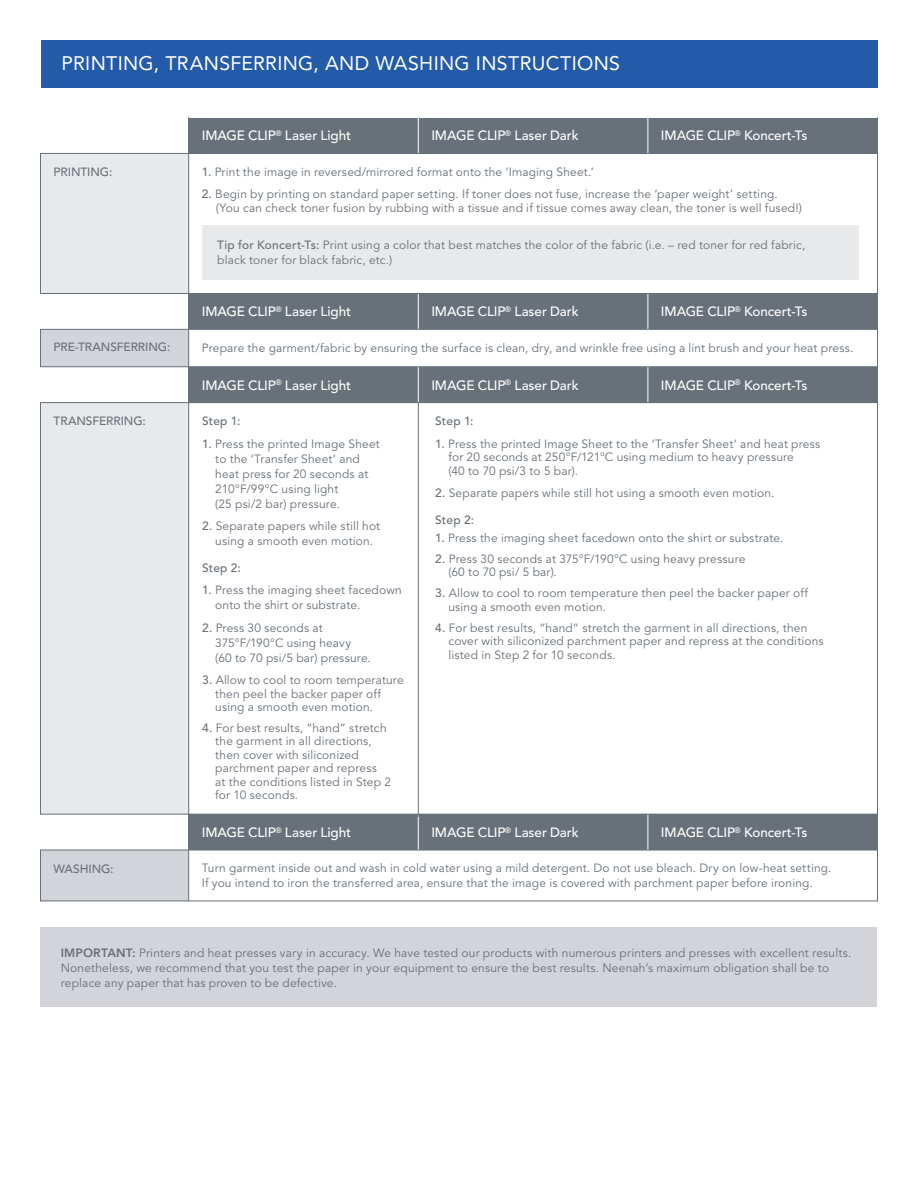
<style>
.page{position:relative;width:918px;height:1188px;background:#fff}
.page>*{position:absolute;margin:0;border:0;box-sizing:border-box;transform-origin:0 0}
.t1{font:19.5px "Avenir LT Std";letter-spacing:.015em;color:#fff}
.t2{font:500 13.5px "Avenir LT Std";letter-spacing:-.01em;color:#fff}
.t3{font:12px/13.5px "Avenir LT Std";letter-spacing:.015em;color:#687079}
.t4{font:500 12px "Avenir LT Std";letter-spacing:-.005em;color:#687079}
.s1{font-weight:500}
.s2{font-weight:800}
</style>
<div class="page">
<div style="left:40px;top:850px;width:149px;height:51px;background:#d2d4d9"></div>
<div style="left:40px;top:403px;width:149px;height:411px;background:#e8e9ea"></div>
<div style="left:41px;top:40px;width:837px;height:48px;background:#245ba8"></div>
<div style="left:40px;top:153px;width:149px;height:140px;background:#e8e9ea"></div>
<div style="left:40px;top:329px;width:149px;height:38px;background:#d2d4d9"></div>
<div style="left:202px;top:225px;width:657px;height:55px;background:#e8e9ea"></div>
<div style="left:189px;top:118px;width:229px;height:35px;background:#687079"></div>
<div style="left:418px;top:118px;width:230px;height:35px;background:#687079"></div>
<div style="left:648px;top:118px;width:230px;height:35px;background:#687079"></div>
<hr style="left:418px;top:118px;width:1px;height:35px;background:#fff">
<hr style="left:648px;top:118px;width:1px;height:35px;background:#fff">
<div style="left:189px;top:293px;width:229px;height:36px;background:#687079"></div>
<div style="left:418px;top:293px;width:230px;height:36px;background:#687079"></div>
<div style="left:648px;top:293px;width:230px;height:36px;background:#687079"></div>
<hr style="left:418px;top:293px;width:1px;height:36px;background:#fff">
<hr style="left:648px;top:293px;width:1px;height:36px;background:#fff">
<div style="left:189px;top:367px;width:229px;height:36px;background:#687079"></div>
<div style="left:418px;top:367px;width:230px;height:36px;background:#687079"></div>
<div style="left:648px;top:367px;width:230px;height:36px;background:#687079"></div>
<hr style="left:418px;top:367px;width:1px;height:36px;background:#fff">
<hr style="left:648px;top:367px;width:1px;height:36px;background:#fff">
<div style="left:189px;top:814px;width:229px;height:36px;background:#687079"></div>
<div style="left:418px;top:814px;width:230px;height:36px;background:#687079"></div>
<div style="left:648px;top:814px;width:230px;height:36px;background:#687079"></div>
<hr style="left:418px;top:814px;width:1px;height:36px;background:#fff">
<hr style="left:648px;top:814px;width:1px;height:36px;background:#fff">
<div style="left:41px;top:928px;width:836px;height:79px;background:#d2d4d9"></div>
<hr style="left:40px;top:402px;width:838px;height:1px;background:#687079">
<hr style="left:40px;top:814px;width:838px;height:1px;background:#687079">
<hr style="left:40px;top:850px;width:838px;height:1px;background:#687079">
<hr style="left:40px;top:901px;width:838px;height:1px;background:#687079">
<hr style="left:40px;top:403px;width:1px;height:411px;background:#687079">
<hr style="left:188px;top:118px;width:1px;height:783px;background:#687079">
<hr style="left:877px;top:118px;width:1px;height:783px;background:#687079">
<hr style="left:418px;top:403px;width:1px;height:413px;background:#687079">
<hr style="left:40px;top:329px;width:838px;height:1px;background:#687079">
<hr style="left:40px;top:153px;width:838px;height:1px;background:#687079">
<hr style="left:40px;top:366px;width:838px;height:1px;background:#687079">
<hr style="left:40px;top:293px;width:838px;height:1px;background:#687079">
<hr style="left:40px;top:153px;width:1px;height:140px;background:#687079">
<hr style="left:40px;top:329px;width:1px;height:38px;background:#687079">
<hr style="left:40px;top:850px;width:1px;height:51px;background:#687079">
<h1 class="t1" style="left:62px;top:52px;width:560px">PRINTING, TRANSFERRING, AND WASHING INSTRUCTIONS</h1>
<p class="t2" style="left:202px;top:128px;width:151px">IMAGE CLIP<sup>®</sup> Laser Light</p>
<p class="t2" style="left:431px;top:128px;width:149px">IMAGE CLIP<sup>®</sup> Laser Dark</p>
<p class="t2" style="left:661px;top:128px;width:148px">IMAGE CLIP<sup>®</sup> Koncert-Ts</p>
<p class="t4" style="left:54px;top:165px;width:60px">PRINTING:</p>
<p class="t3" style="left:202px;top:165px;width:394px"><span class="s1">1.</span> Print the image in reversed/mirrored format onto the ‘Imaging Sheet.’</p>
<p class="t3" style="left:216px;top:188px;width:588px;text-indent:-14px"><span class="s1">2.</span> Begin by printing on standard paper setting. If toner does not fuse, increase the ‘paper weight’ setting. (You can check toner fusion by rubbing with a tissue and if tissue comes away clean, the toner is well fused!)</p>
<p class="t3" style="left:217px;top:238px;width:590px;line-height:15px"><span class="s1">Tip for Koncert-Ts:</span> Print using a color that best matches the color of the fabric (i.e. – red toner for red fabric, black toner for black fabric, etc.)</p>
<p class="t2" style="left:202px;top:304px;width:151px">IMAGE CLIP<sup>®</sup> Laser Light</p>
<p class="t2" style="left:431px;top:304px;width:149px">IMAGE CLIP<sup>®</sup> Laser Dark</p>
<p class="t2" style="left:661px;top:304px;width:148px">IMAGE CLIP<sup>®</sup> Koncert-Ts</p>
<p class="t4" style="left:54px;top:340px;width:118px">PRE-TRANSFERRING:</p>
<p class="t3" style="left:202px;top:341px;width:653px">Prepare the garment/fabric by ensuring the surface is clean, dry, and wrinkle free using a lint brush and your heat press.</p>
<p class="t2" style="left:202px;top:377px;width:151px">IMAGE CLIP<sup>®</sup> Laser Light</p>
<p class="t2" style="left:431px;top:377px;width:149px">IMAGE CLIP<sup>®</sup> Laser Dark</p>
<p class="t2" style="left:661px;top:377px;width:148px">IMAGE CLIP<sup>®</sup> Koncert-Ts</p>
<p class="t4" style="left:54px;top:414px;width:94px">TRANSFERRING:</p>
<p class="t4" style="left:202px;top:414px;width:40px">Step 1:</p>
<p class="t3" style="left:215px;top:436px;width:166px;line-height:15px;text-indent:-13px"><span class="s1">1.</span> Press the printed Image Sheet to the ‘Transfer Sheet’ and heat press for 20 seconds at<br>210°F/99°C using light<br>(25 psi/2 bar) pressure.</p>
<p class="t3" style="left:202px;top:519px;width:180px;line-height:15px;text-align:center"><span class="s1">2.</span> Separate papers while still hot using a smooth even motion.</p>
<p class="t4" style="left:202px;top:561px;width:40px">Step 2:</p>
<p class="t3" style="left:215px;top:583px;width:188px;line-height:15px;text-indent:-13px"><span class="s1">1.</span> Press the imaging sheet facedown onto the shirt or substrate.</p>
<p class="t3" style="left:215px;top:620px;width:157px;line-height:15px;text-indent:-13px"><span class="s1">2.</span> Press 30 seconds at<br>375°F/190°C using heavy<br>(60 to 70 psi/5 bar) pressure.</p>
<p class="t3" style="left:215px;top:674px;width:190px;text-indent:-13px"><span class="s1">3.</span> Allow to cool to room temperature then peel the backer paper off using a smooth even motion.</p>
<p class="t3" style="left:215px;top:721px;width:177px;text-indent:-13px"><span class="s1">4.</span> For best results, “hand” stretch the garment in all directions, then cover with siliconized parchment paper and repress<br>at the conditions listed in Step 2 for 10 seconds.</p>
<p class="t4" style="left:435px;top:414px;width:40px">Step 1:</p>
<p class="t3" style="left:448px;top:437px;width:373px;text-indent:-13px"><span class="s1">1.</span> Press the printed Image Sheet to the ‘Transfer Sheet’ and heat press for 20 seconds at 250°F/121°C using medium to heavy pressure<br>(40 to 70 psi/3 to 5 bar).</p>
<p class="t3" style="left:435px;top:487px;width:341px"><span class="s1">2.</span> Separate papers while still hot using a smooth even motion.</p>
<p class="t4" style="left:435px;top:513px;width:40px">Step 2:</p>
<p class="t3" style="left:435px;top:531px;width:350px"><span class="s1">1.</span> Press the imaging sheet facedown onto the shirt or substrate.</p>
<p class="t3" style="left:448px;top:552px;width:299px;text-indent:-13px"><span class="s1">2.</span> Press 30 seconds at 375°F/190°C using heavy pressure (60 to 70 psi/ 5 bar).</p>
<p class="t3" style="left:448px;top:587px;width:361px;text-indent:-13px"><span class="s1">3.</span> Allow to cool to room temperature then peel the backer paper off using a smooth even motion.</p>
<p class="t3" style="left:448px;top:621px;width:377px;text-indent:-13px"><span class="s1">4.</span> For best results, “hand” stretch the garment in all directions, then cover with siliconized parchment paper and repress at the conditions listed in Step 2 for 10 seconds.</p>
<p class="t4" style="left:54px;top:862px;width:62px">WASHING:</p>
<p class="t2" style="left:202px;top:825px;width:151px">IMAGE CLIP<sup>®</sup> Laser Light</p>
<p class="t2" style="left:431px;top:825px;width:149px">IMAGE CLIP<sup>®</sup> Laser Dark</p>
<p class="t2" style="left:661px;top:825px;width:148px">IMAGE CLIP<sup>®</sup> Koncert-Ts</p>
<p class="t3" style="left:202px;top:861px;width:631px;line-height:15px">Turn garment inside out and wash in cold water using a mild detergent. Do not use bleach. Dry on low-heat setting.<br>If you intend to iron the transferred area, ensure that the image is covered with parchment paper before ironing.</p>
<p class="t3" style="left:61px;top:945px;width:792px;line-height:15px"><span class="s2">IMPORTANT:</span> Printers and heat presses vary in accuracy. We have tested our products with numerous printers and presses with excellent results.<br>Nonetheless, we recommend that you test the paper in your equipment to ensure the best results. Neenah’s maximum obligation shall be to replace any paper that has proven to be defective.</p>
</div>
